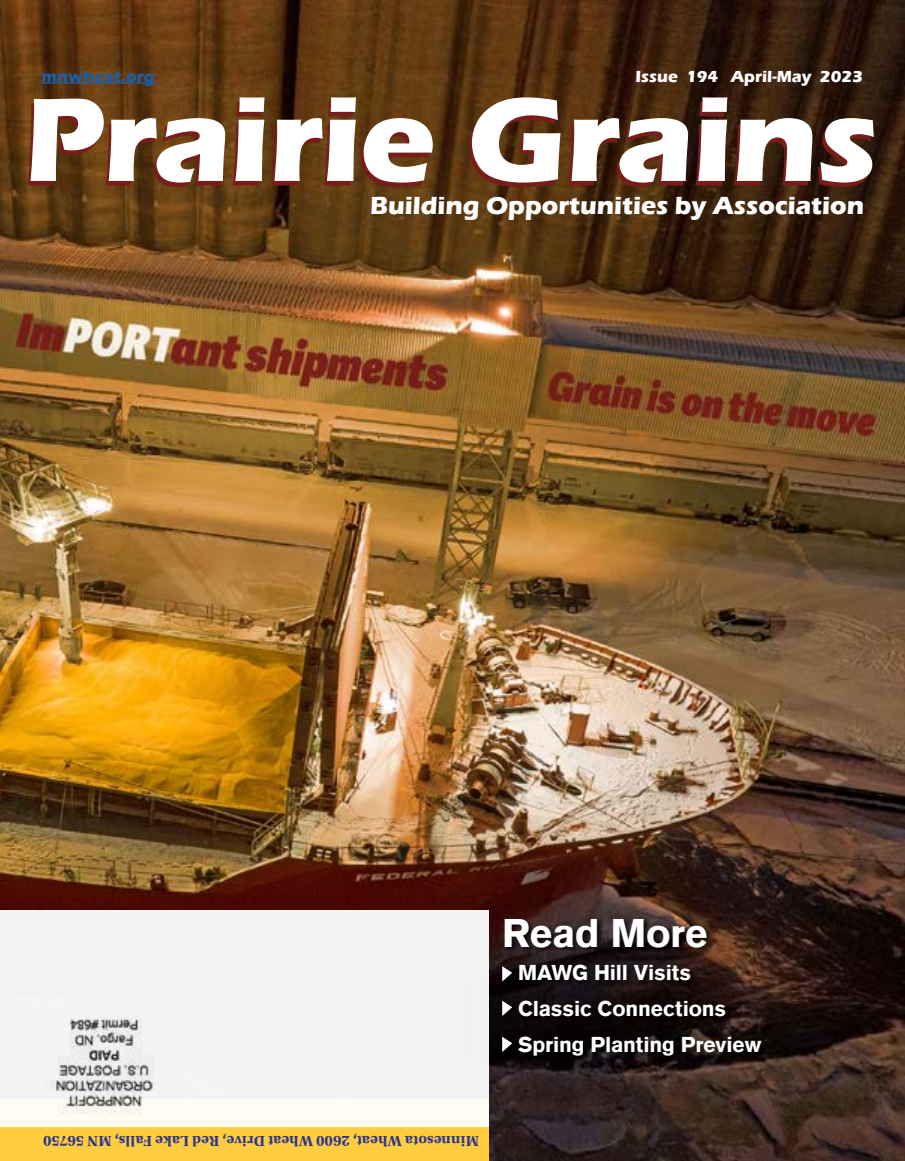
<style>
.page{position:relative;width:905px;height:1161px;background:#fff}
.page>*{position:absolute;margin:0;border:0;box-sizing:border-box;transform-origin:0 0}
.t1{font:900 39px "Akzidenz Grotesk CE";letter-spacing:-.01em;color:#fff}
.t2{font:700 25.5px "Eras ITC";color:#fff}
.t3{font:900 21px/36px "Akzidenz Grotesk CE";letter-spacing:-.01em;color:#fff}
.t4{font:700 16.5px "Eras ITC";color:#fff}
.t5{font:700 16.5px "Eras ITC";color:#205d9e}
.t6{font:700 15.3px "Utopia Std";letter-spacing:.01em;color:#2d3690}
</style>
<div class="page">
<img style="left:0;top:0;width:904px;height:1161px">
<hr style="left:42px;top:82px;width:113px;height:2px;background:#205d9e">
<div style="left:0;top:1100px;width:489px;height:61px;background:#ffcd40"></div>
<div style="left:502px;top:966px;width:267px;height:97px;background:#000;opacity:.75"></div>
<div style="left:498px;top:962px;width:25px;height:30px;background:#000;opacity:.75"></div>
<svg style="left:502px;top:966px;width:10px;height:16px"></svg>
<div style="left:498px;top:997px;width:25px;height:30px;background:#0c0608"></div>
<svg style="left:502px;top:1001px;width:10px;height:15px"></svg>
<div style="left:498px;top:1033px;width:25px;height:30px;background:#000"></div>
<svg style="left:502px;top:1037px;width:10px;height:15px"></svg>
<div style="left:504px;top:918px;width:209px;height:35px;background:#000;opacity:.75"></div>
<img style="left:0;top:910px;width:489px;height:216px">
<svg style="left:28px;top:102px;width:843px;height:85px;background:#612a13"></svg>
<svg style="left:31px;top:97px;width:842px;height:86px"></svg>
<p class="t5" style="left:42px;top:67px;width:115px">mnwheat.org</p>
<p class="t4" style="left:635px;top:67px;width:229px">Issue 194 April-May 2023</p>
<p class="t2" style="left:370px;top:191px;width:495px">Building Opportunities by Association</p>
<h1 class="t1" style="left:502px;top:907px;width:208px">Read More</h1>
<p class="t3" style="left:518px;top:955px;width:245px">MAWG Hill Visits<br>Classic Connections<br>Spring Planting Preview</p>
<p class="t6" style="left:479px;top:1150px;width:437px;rotate:-180deg">Minnesota Wheat, 2600 Wheat Drive, Red Lake Falls, MN 56750</p>
</div>
